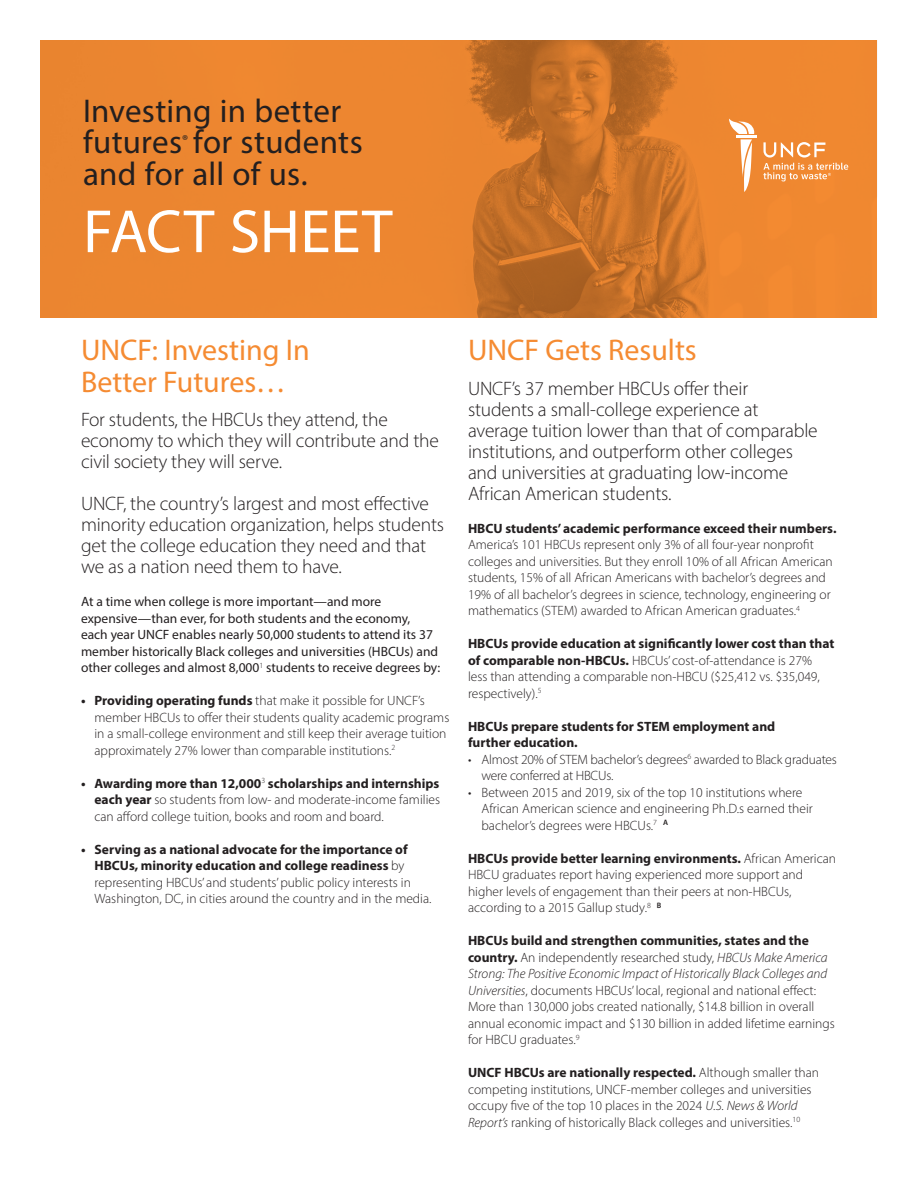
<style>
.page{position:relative;width:918px;height:1188px;background:#fff}
.page>*{position:absolute;margin:0;border:0;box-sizing:border-box;transform-origin:0 0}
.t1{font:61.5px "Myriad Pro";letter-spacing:-.005em;color:#fff}
.t2{font:33px/31.5px "Myriad Pro";letter-spacing:.01em;color:#231f20}
.t3{font:30px/31.5px "Myriad Pro";color:#f58b32}
.t4{font:300 19.5px/21px "Myriad Pro";letter-spacing:-.01em;color:#231f20}
.t5{font:14.4px "Myriad Pro";color:#231f20}
.t6{font:300 13.5px/16.5px "Myriad Pro";color:#231f20}
.t7{font:13.5px/16.5px "Myriad Pro";color:#231f20}
.t8{font:700 13.5px/16.5px "Myriad Pro";color:#231f20}
.s1{font-weight:700}
.s2{font-style:italic}
</style>
<div class="page">
<svg style="left:40px;top:40px;width:837px;height:278px;background:#e2802d"></svg>
<hr style="left:736px;top:136px;width:21px;height:2px;background:#fff">
<svg style="left:729px;top:118px;width:26px;height:74px"></svg>
<svg style="left:763px;top:142px;width:85px;height:39px;background:#f29f58"></svg>
<p class="t2" style="left:83px;top:94px;width:281px">Investing in better futures for students</p>
<p class="t5" style="left:182px;top:131px;width:8px">®</p>
<p class="t2" style="left:83px;top:157px;width:226px">and for all of us.</p>
<p class="t1" style="left:83px;top:194px;width:311px">FACT SHEET</p>
<h3 class="t3" style="left:81px;top:334px;width:230px">UNCF: Investing In<br>Better Futures…</h3>
<h3 class="t4" style="left:81px;top:409px;width:359px">For students, the HBCUs they attend, the economy to which they will contribute and the civil society they will serve.</h3>
<h3 class="t4" style="left:81px;top:493px;width:365px">UNCF, the country’s largest and most effective minority education organization, helps students get the college education they need and that we as a nation need them to have.</h3>
<p class="t7" style="left:81px;top:593px;width:361px">At a time when college is more important—and more expensive—than ever, for both students and the economy, each year UNCF enables nearly 50,000 students to attend its 37 member historically Black colleges and universities (HBCUs) and other colleges and almost 8,000<sup>1</sup> students to receive degrees by:</p>
<p class="t6" style="left:94px;top:692px;width:356px;text-indent:-14px"><span class="s1">• Providing operating funds</span> that make it possible for UNCF’s member HBCUs to offer their students quality academic programs in a small-college environment and still keep their average tuition approximately 27% lower than comparable institutions.<sup>2</sup></p>
<p class="t6" style="left:94px;top:775px;width:347px;text-align:justify;text-indent:-14px"><span class="s1">• Awarding more than 12,000</span><sup>3</sup> <span class="s1">scholarships and internships each year</span> so students from low- and moderate-income families can afford college tuition, books and room and board.</p>
<p class="t6" style="left:94px;top:841px;width:339px;text-indent:-14px"><span class="s1">• Serving as a national advocate for the importance of HBCUs, minority education and college readiness</span> by representing HBCUs’ and students’ public policy interests in Washington, DC, in cities around the country and in the media.</p>
<h3 class="t3" style="left:468px;top:334px;width:230px">UNCF Gets Results</h3>
<p class="t4" style="left:468px;top:377px;width:351px">UNCF’s 37 member HBCUs offer their students a small-college experience at average tuition lower than that of comparable institutions, and outperform other colleges and universities at graduating low-income African American students.</p>
<p class="t8" style="left:468px;top:519px;width:370px">HBCU students’ academic performance exceed their numbers.</p>
<p class="t6" style="left:468px;top:536px;width:366px">America’s 101 HBCUs represent only 3% of all four-year nonprofit colleges and universities. But they enroll 10% of all African American students, 15% of all African Americans with bachelor’s degrees and 19% of all bachelor’s degrees in science, technology, engineering or mathematics (STEM) awarded to African American graduates.<sup>4</sup></p>
<p class="t6" style="left:468px;top:635px;width:368px"><span class="s1">HBCUs provide education at significantly lower cost than that of comparable non-HBCUs.</span> HBCUs’ cost-of-attendance is 27% less than attending a comparable non-HBCU ($25,412 vs. $35,049, respectively).<sup>5</sup></p>
<p class="t8" style="left:468px;top:717px;width:309px">HBCUs prepare students for STEM employment and further education.</p>
<p class="t6" style="left:482px;top:751px;width:357px;text-indent:-14px">• Almost 20% of STEM bachelor’s degrees<sup>6</sup> awarded to Black graduates were conferred at HBCUs.</p>
<p class="t6" style="left:482px;top:784px;width:333px;text-indent:-14px">• Between 2015 and 2019, six of the top 10 institutions where<br>African American science and engineering Ph.D.s earned their bachelor’s degrees were HBCUs.<sup>7</sup> <sup>A</sup></p>
<p class="t6" style="left:468px;top:850px;width:370px"><span class="s1">HBCUs provide better learning environments.</span> African American HBCU graduates report having experienced more support and higher levels of engagement than their peers at non-HBCUs, according to a 2015 Gallup study.<sup>8</sup> <sup>B</sup></p>
<p class="t6" style="left:468px;top:932px;width:368px"><span class="s1">HBCUs build and strengthen communities, states and the country.</span> An independently researched study, <span class="s2">HBCUs Make America Strong: The Positive Economic Impact of Historically Black Colleges and Universities</span>, documents HBCUs’ local, regional and national effect:<br>More than 130,000 jobs created nationally, $14.8 billion in overall annual economic impact and $130 billion in added lifetime earnings for HBCU graduates.<sup>9</sup></p>
<p class="t6" style="left:468px;top:1064px;width:353px"><span class="s1">UNCF HBCUs are nationally respected.</span> Although smaller than competing institutions, UNCF-member colleges and universities occupy five of the top 10 places in the 2024 <span class="s2">U.S. News &amp; World Report’s</span> ranking of historically Black colleges and universities.<sup>10</sup></p>
</div>
